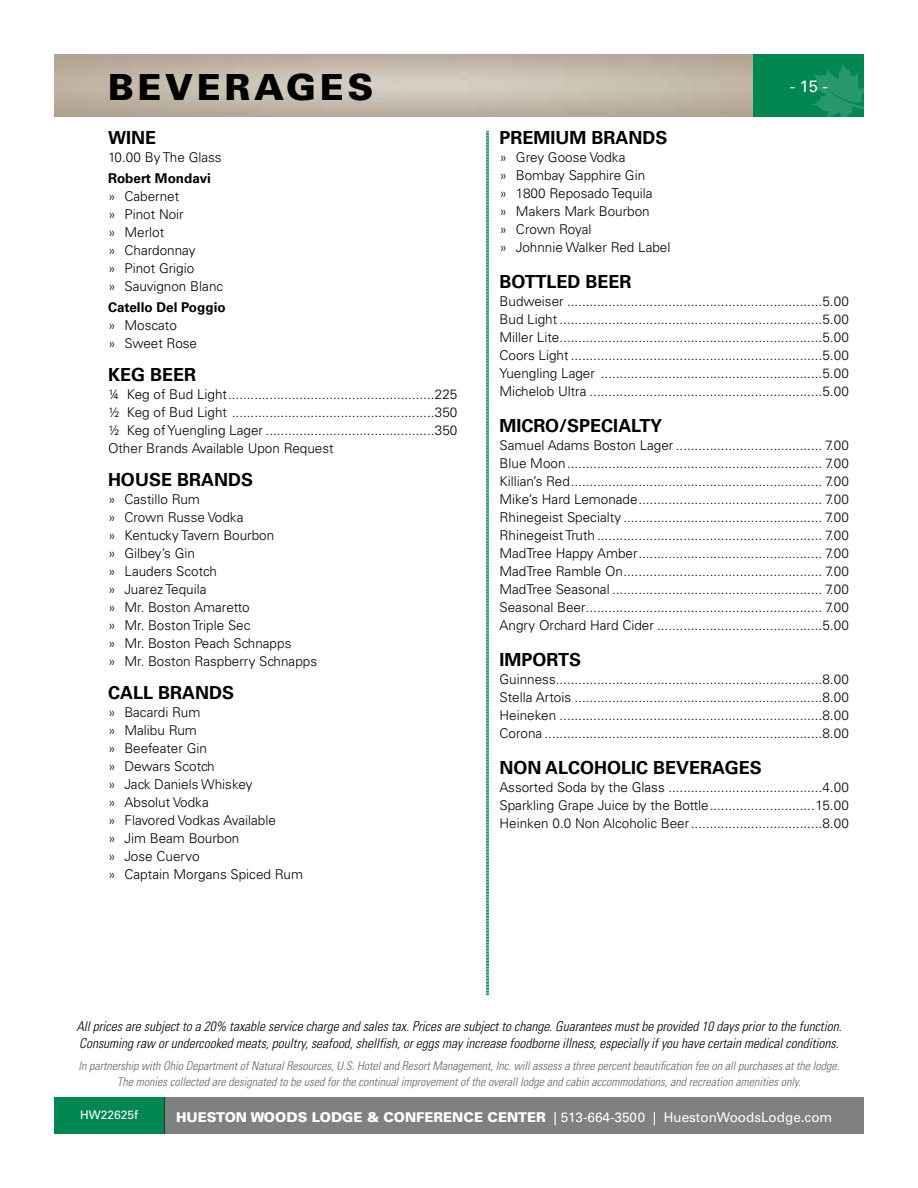
<style>
.page{position:relative;width:918px;height:1188px;background:#fff}
.page>*{position:absolute;margin:0;border:0;box-sizing:border-box;transform-origin:0 0}
.t1{font:900 36px "Univers LT Std";letter-spacing:.1em;color:#000}
.t2{font:700 18px "Univers LT Std";color:#000}
.t3{font:16.5px "Univers LT Std";color:#fff}
.t4{font:300 13.5px/18px "Univers LT Std";color:#000}
.t5{font:italic 300 condensed 13.5px/16.2px "Univers LT Std";color:#000}
.t6{font:13.5px "Univers LT Std";color:#fff}
.t7{font:700 13.5px "Univers LT Std";color:#000}
.t8{font:italic 300 condensed 12px/16.2px "Univers LT Std";color:#636466;text-align:center}
.t9{font:12px "Univers LT Std";color:#fff}
.s1{font-weight:900}
</style>
<div class="page">
<svg style="left:486px;top:131px;width:3px;height:864px"></svg>
<img style="left:54px;top:54px;width:700px;height:63px">
<div style="left:754px;top:54px;width:110px;height:63px;background:#008752"></div>
<svg style="left:811px;top:63px;width:53px;height:54px"></svg>
<div style="left:54px;top:1097px;width:110px;height:37px;background:#008752"></div>
<div style="left:164px;top:1097px;width:700px;height:37px;background:#808080"></div>
<h1 class="t1" style="left:108px;top:64px;width:267px">BEVERAGES</h1>
<h2 class="t2" style="left:108px;top:128px;width:50px">WINE</h2>
<p class="t4" style="left:108px;top:149px;width:115px">10.00 By The Glass</p>
<p class="t7" style="left:108px;top:171px;width:104px">Robert Mondavi</p>
<p class="t4" style="left:108px;top:188px;width:117px">» Cabernet<br>» Pinot Noir<br>» Merlot<br>» Chardonnay<br>» Pinot Grigio<br>» Sauvignon Blanc</p>
<p class="t7" style="left:108px;top:300px;width:119px">Catello Del Poggio</p>
<p class="t4" style="left:108px;top:317px;width:91px">» Moscato<br>» Sweet Rose</p>
<h2 class="t2" style="left:108px;top:365px;width:90px">KEG BEER</h2>
<p class="t4" style="left:108px;top:386px;width:351px;text-align:justify">¼ Keg of Bud Light.......................................................225 ½ Keg of Bud Light ......................................................350 ½ Keg of Yuengling Lager .............................................350<br>Other Brands Available Upon Request</p>
<h2 class="t2" style="left:108px;top:470px;width:147px">HOUSE BRANDS</h2>
<p class="t4" style="left:108px;top:491px;width:211px">» Castillo Rum<br>» Crown Russe Vodka<br>» Kentucky Tavern Bourbon<br>» Gilbey’s Gin<br>» Lauders Scotch<br>» Juarez Tequila<br>» Mr. Boston Amaretto<br>» Mr. Boston Triple Sec<br>» Mr. Boston Peach Schnapps<br>» Mr. Boston Raspberry Schnapps</p>
<h2 class="t2" style="left:108px;top:683px;width:128px">CALL BRANDS</h2>
<p class="t4" style="left:108px;top:704px;width:197px">» Bacardi Rum<br>» Malibu Rum<br>» Beefeater Gin<br>» Dewars Scotch<br>» Jack Daniels Whiskey<br>» Absolut Vodka<br>» Flavored Vodkas Available<br>» Jim Beam Bourbon<br>» Jose Cuervo<br>» Captain Morgans Spiced Rum</p>
<p class="t3" style="left:790px;top:76px;width:40px">- 15 -</p>
<h2 class="t2" style="left:500px;top:128px;width:170px">PREMIUM BRANDS</h2>
<p class="t4" style="left:500px;top:149px;width:172px">» Grey Goose Vodka<br>» Bombay Sapphire Gin<br>» 1800 Reposado Tequila<br>» Makers Mark Bourbon<br>» Crown Royal<br>» Johnnie Walker Red Label</p>
<h2 class="t2" style="left:500px;top:272px;width:133px">BOTTLED BEER</h2>
<p class="t4" style="left:500px;top:293px;width:351px;text-align:justify">Budweiser ....................................................................5.00<br>Bud Light ......................................................................5.00<br>Miller Lite......................................................................5.00<br>Coors Light ...................................................................5.00<br>Yuengling Lager ...........................................................5.00<br>Michelob Ultra ..............................................................5.00</p>
<h2 class="t2" style="left:500px;top:416px;width:164px">MICRO/SPECIALTY</h2>
<p class="t4" style="left:500px;top:437px;width:351px;text-align:justify">Samuel Adams Boston Lager ....................................... 7.00<br>Blue Moon.................................................................... 7.00<br>Killian’s Red................................................................... 7.00<br>Mike’s Hard Lemonade................................................. 7.00<br>Rhinegeist Specialty ..................................................... 7.00<br>Rhinegeist Truth ............................................................ 7.00<br>MadTree Happy Amber................................................. 7.00<br>MadTree Ramble On..................................................... 7.00<br>MadTree Seasonal ........................................................ 7.00<br>Seasonal Beer............................................................... 7.00<br>Angry Orchard Hard Cider ............................................5.00</p>
<h2 class="t2" style="left:500px;top:650px;width:83px">IMPORTS</h2>
<p class="t4" style="left:500px;top:671px;width:351px;text-align:justify">Guinness.......................................................................8.00<br>Stella Artois ..................................................................8.00<br>Heineken ......................................................................8.00<br>Corona ..........................................................................8.00</p>
<h2 class="t2" style="left:500px;top:758px;width:264px">NON ALCOHOLIC BEVERAGES</h2>
<p class="t4" style="left:500px;top:779px;width:351px;text-align:justify">Assorted Soda by the Glass .........................................4.00<br>Sparkling Grape Juice by the Bottle............................15.00<br>Heinken 0.0 Non Alcoholic Beer...................................8.00</p>
<p class="t5" style="left:76px;top:1019px;width:767px">All prices are subject to a 20% taxable service charge and sales tax. Prices are subject to change. Guarantees must be provided 10 days prior to the function.<br>Consuming raw or undercooked meats, poultry, seafood, shellfish, or eggs may increase foodborne illness, especially if you have certain medical conditions.</p>
<p class="t8" style="left:79px;top:1057px;width:762px">In partnership with Ohio Department of Natural Resources, U.S. Hotel and Resort Management, Inc. will assess a three percent beautification fee on all purchases at the lodge.<br>The monies collected are designated to be used for the continual improvement of the overall lodge and cabin accommodations, and recreation amenities only.</p>
<p class="t9" style="left:80px;top:1108px;width:60px">HW22625f</p>
<p class="t6" style="left:176px;top:1109px;width:658px"><span class="s1">HUESTON WOODS LODGE &amp; CONFERENCE CENTER</span> | 513-664-3500 | HuestonWoodsLodge.com</p>
</div>
